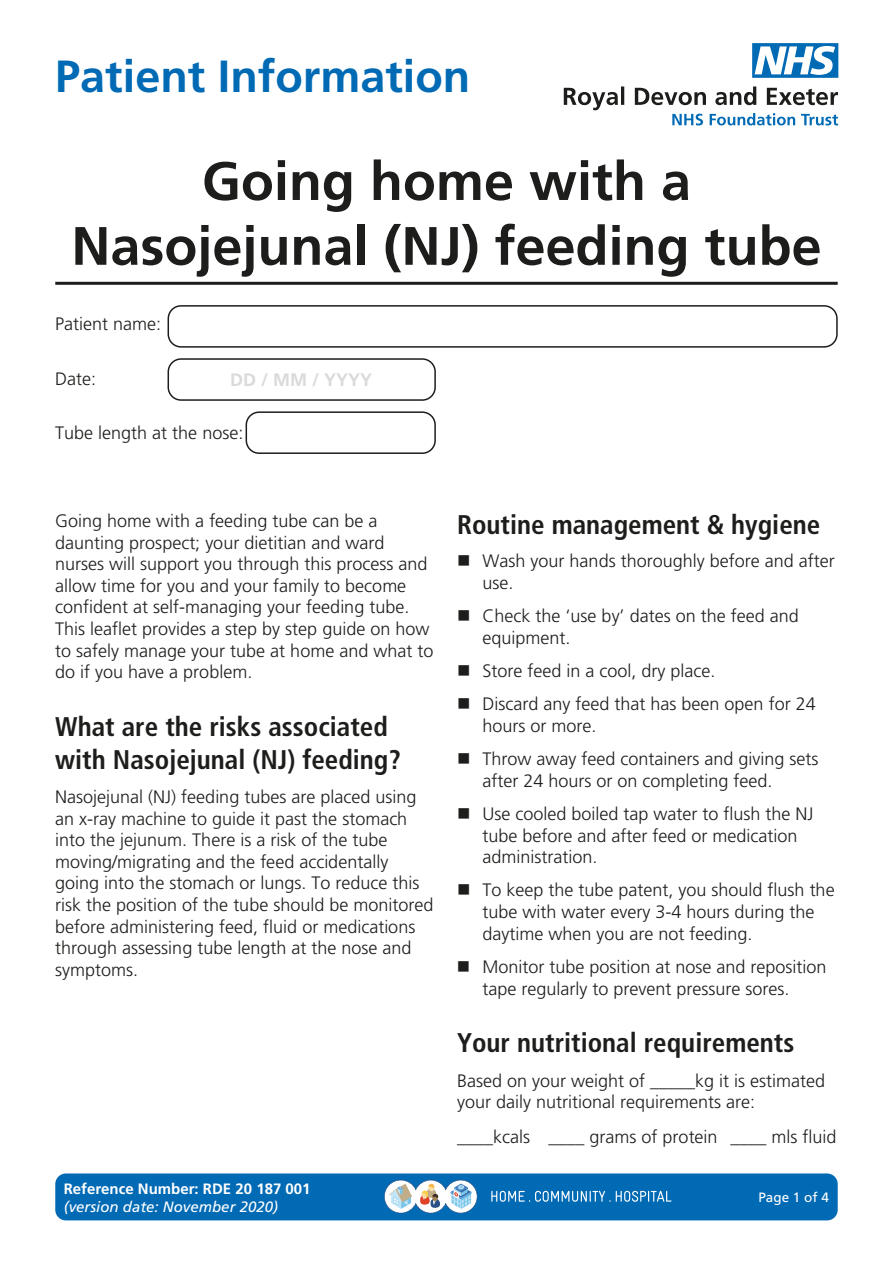
<style>
.page{position:relative;width:893px;height:1263px;background:#fff}
.page>*{position:absolute;margin:0;border:0;box-sizing:border-box;transform-origin:0 0}
.t1{font:700 54px/64.8px "Frutiger 65";color:#1d1d1b;text-align:center}
.t2{font:700 45px "Frutiger 65";color:#006ab5}
.t3{font:700 condensed 27px/32.4px "Frutiger 67";color:#1d1d1b}
.t4{font:300 18px/21.6px "Frutiger 45";color:#1d1d1b}
.t5{font:700 18px "Frutiger 65";color:#dadada}
.t6{font:700 15px "Frutiger 65";color:#fff}
.t7{font:italic 15px "Frutiger 56";color:#fff}
.t8{font:13.5px "Frutiger 55 Roman";color:#fff}
</style>
<div class="page">
<div style="left:55px;top:1173px;width:783px;height:47px;background:#006ab5;border-radius:11px"></div>
<svg style="left:384px;top:1180px;width:93px;height:33px"></svg>
<svg style="left:491px;top:1191px;width:180px;height:11px"></svg>
<svg style="left:564px;top:86px;width:274px;height:39px"></svg>
<svg style="left:752px;top:43px;width:86px;height:35px"></svg>
<hr style="left:55px;top:282px;width:783px;height:3px;background:#1d1d1b">
<div style="left:168px;top:305px;width:670px;height:43px;border:2px solid #1d1d1b;border-radius:13px"></div>
<div style="left:168px;top:358px;width:268px;height:43px;border:2px solid #1d1d1b;border-radius:13px"></div>
<div style="left:246px;top:411px;width:190px;height:43px;border:2px solid #1d1d1b;border-radius:13px"></div>
<h2 class="t2" style="left:55px;top:50px;width:417px">Patient Information</h2>
<h1 class="t1" style="left:71px;top:148px;width:752px">Going home with a<br>Nasojejunal (NJ) feeding tube</h1>
<p class="t4" style="left:55px;top:313px;width:108px">Patient name:</p>
<p class="t4" style="left:55px;top:368px;width:43px">Date:</p>
<p class="t4" style="left:55px;top:421px;width:190px">Tube length at the nose:</p>
<p class="t5" style="left:230px;top:369px;width:144px">DD / MM / YYYY</p>
<p class="t4" style="left:55px;top:510px;width:380px">Going home with a feeding tube can be a daunting prospect; your dietitian and ward nurses will support you through this process and allow time for you and your family to become confident at self-managing your feeding tube.<br>This leaflet provides a step by step guide on how to safely manage your tube at home and what to do if you have a problem.</p>
<h3 class="t3" style="left:55px;top:711px;width:347px">What are the risks associated with Nasojejunal (NJ) feeding?</h3>
<p class="t4" style="left:55px;top:786px;width:380px">Nasojejunal (NJ) feeding tubes are placed using an x-ray machine to guide it past the stomach into the jejunum. There is a risk of the tube moving/migrating and the feed accidentally going into the stomach or lungs. To reduce this risk the position of the tube should be monitored before administering feed, fluid or medications through assessing tube length at the nose and symptoms.</p>
<p class="t6" style="left:64px;top:1179px;width:248px">Reference Number: RDE 20 187 001</p>
<p class="t7" style="left:64px;top:1197px;width:216px">(version date: November 2020)</p>
<h3 class="t3" style="left:457px;top:508px;width:365px">Routine management &amp; hygiene</h3>
<p class="t4" style="left:483px;top:550px;width:354px">Wash your hands thoroughly before and after use.</p>
<p class="t4" style="left:483px;top:605px;width:318px">Check the ‘use by’ dates on the feed and equipment.</p>
<p class="t4" style="left:483px;top:654px;width:335px;line-height:33.3px">Store feed in a cool, dry place.<br>Discard any feed that has been open for 24</p>
<p class="t4" style="left:483px;top:709px;width:338px;line-height:33.3px">hours or more.<br>Throw away feed containers and giving sets</p>
<p class="t4" style="left:482px;top:764px;width:333px;line-height:33.3px">after 24 hours or on completing feed.<br>Use cooled boiled tap water to flush the NJ</p>
<p class="t4" style="left:482px;top:824px;width:317px">tube before and after feed or medication administration.</p>
<p class="t4" style="left:482px;top:879px;width:354px">To keep the tube patent, you should flush the tube with water every 3-4 hours during the daytime when you are not feeding.</p>
<p class="t4" style="left:482px;top:956px;width:346px">Monitor tube position at nose and reposition tape regularly to prevent pressure sores.</p>
<h3 class="t3" style="left:457px;top:1027px;width:339px">Your nutritional requirements</h3>
<p class="t4" style="left:457px;top:1070px;width:370px">Based on your weight of _____kg it is estimated your daily nutritional requirements are:</p>
<p class="t4" style="left:457px;top:1126px;width:381px">____kcals ____ grams of protein ____ mls fluid</p>
<p class="t8" style="left:758px;top:1189px;width:72px">Page 1 of 4</p>
</div>
